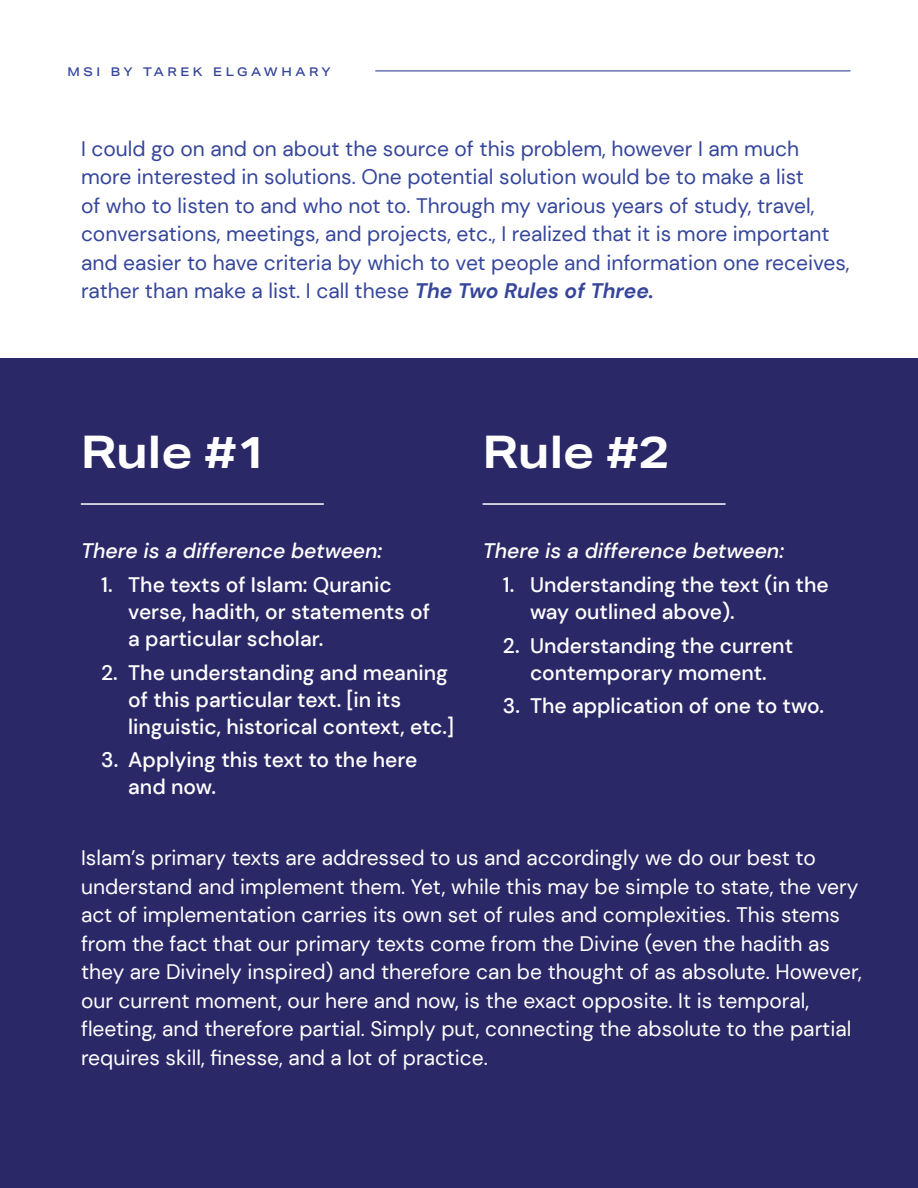
<style>
.page{position:relative;width:918px;height:1188px;background:#fff}
.page>*{position:absolute;margin:0;border:0;box-sizing:border-box;transform-origin:0 0}
.t1{font:700 45px "Aktiv Grotesk Ex";color:#fff}
.t2{font:21px/28.5px "DM Sans";color:#fff}
.t3{font:21px/28.5px "DM Sans";color:#35469b}
.t4{font:500 21px/27px "DM Sans";color:#fff}
.t5{font:italic 500 21px "DM Sans";color:#fff}
.t6{font:500 12px "Aktiv Grotesk Ex";letter-spacing:.3em;color:#35469b}
.s1{font-weight:700;font-style:italic}
</style>
<div class="page">
<hr style="left:375px;top:70px;width:475px;height:1px;background:#35469b">
<div style="left:0;top:358px;width:918px;height:830px;background:#2b2868"></div>
<hr style="left:81px;top:503px;width:243px;height:2px;background:#fff">
<hr style="left:483px;top:503px;width:243px;height:2px;background:#fff">
<p class="t6" style="left:68px;top:65px;width:265px">MSI BY TAREK ELGAWHARY</p>
<p class="t3" style="left:81px;top:134px;width:770px">I could go on and on about the source of this problem, however I am much more interested in solutions. One potential solution would be to make a list<br>of who to listen to and who not to. Through my various years of study, travel, conversations, meetings, and projects, etc., I realized that it is more important and easier to have criteria by which to vet people and information one receives, rather than make a list. I call these <span class="s1">The Two Rules of Three.</span></p>
<h1 class="t1" style="left:81px;top:425px;width:189px">Rule #1</h1>
<h1 class="t1" style="left:483px;top:425px;width:189px">Rule #2</h1>
<p class="t5" style="left:81px;top:538px;width:303px">There is a difference between:</p>
<p class="t4" style="left:128px;top:571px;width:303px;text-indent:-27px">1. The texts of Islam: Quranic verse, hadith, or statements of a particular scholar.</p>
<p class="t4" style="left:128px;top:659px;width:327px;text-indent:-27px">2. The understanding and meaning of this particular text. [in its linguistic, historical context, etc.]</p>
<p class="t4" style="left:128px;top:746px;width:291px;text-indent:-27px">3. Applying this text to the here and now.</p>
<p class="t5" style="left:483px;top:538px;width:303px">There is a difference between:</p>
<p class="t4" style="left:530px;top:571px;width:300px;text-indent:-27px">1. Understanding the text (in the way outlined above).</p>
<p class="t4" style="left:503px;top:632px;width:292px;text-align:center">2. Understanding the current contemporary moment.</p>
<p class="t4" style="left:503px;top:692px;width:323px">3. The application of one to two.</p>
<p class="t2" style="left:81px;top:844px;width:782px">Islam’s primary texts are addressed to us and accordingly we do our best to understand and implement them. Yet, while this may be simple to state, the very act of implementation carries its own set of rules and complexities. This stems from the fact that our primary texts come from the Divine (even the hadith as they are Divinely inspired) and therefore can be thought of as absolute. However, our current moment, our here and now, is the exact opposite. It is temporal, fleeting, and therefore partial. Simply put, connecting the absolute to the partial requires skill, finesse, and a lot of practice.</p>
</div>
